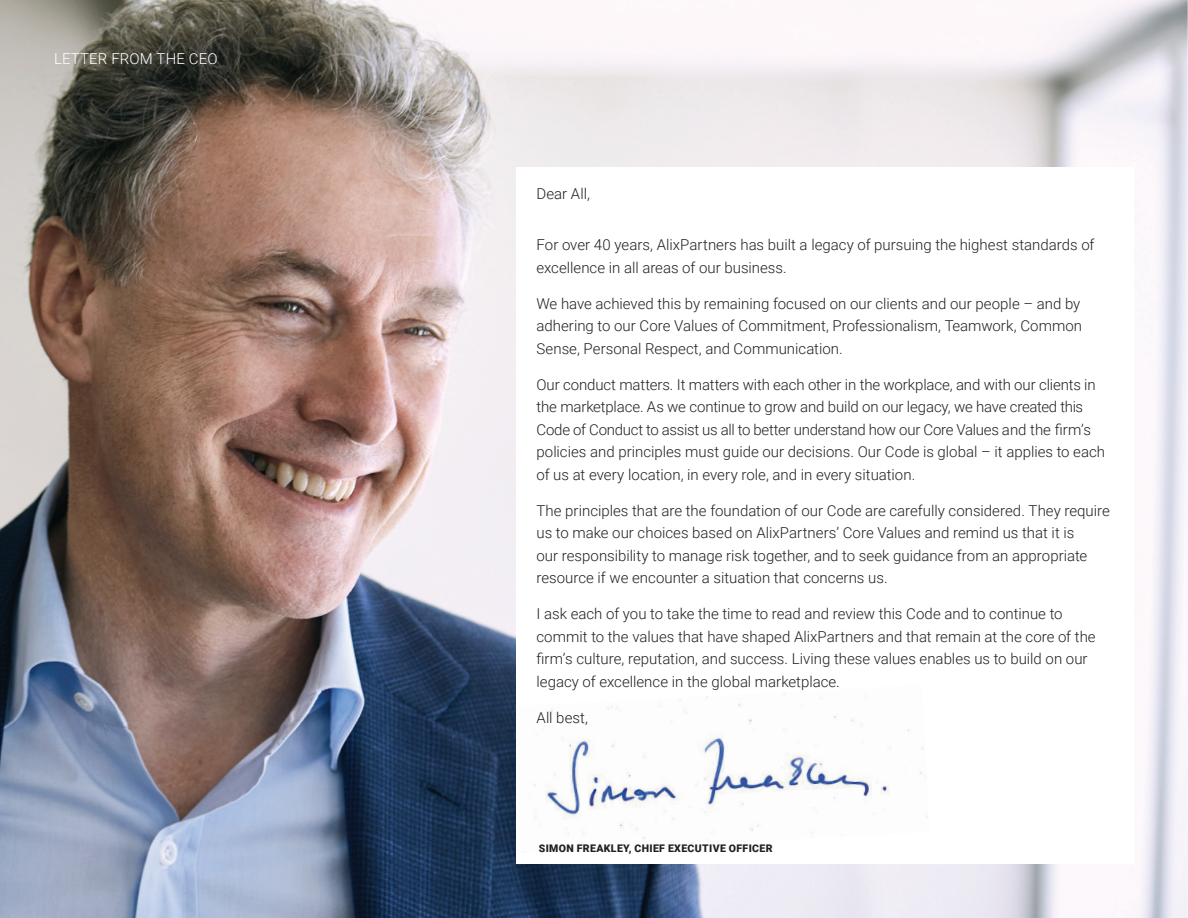
<style>
.page{position:relative;width:1188px;height:918px;background:#fff}
.page>*{position:absolute;margin:0;border:0;box-sizing:border-box;transform-origin:0 0}
.Body_Copy{font:300 15px/22.5px "Roboto";color:#231f20}
.t1{font:300 15px "Roboto";letter-spacing:.01em;color:#fff}
.t2{font:900 10.5px "Roboto";letter-spacing:.035em;color:#231f20}
</style>
<div class="page">
<img style="left:0;top:0;width:1188px;height:918px">
<div style="left:516px;top:167px;width:618px;height:697px;background:#fff"></div>
<img style="left:508px;top:685px;width:420px;height:169px">
<p class="t1" style="left:54px;top:48px;width:165px">LETTER FROM THE CEO</p>
<p class="Body_Copy" style="left:536px;top:182px;width:55px">Dear All,</p>
<p class="Body_Copy" style="left:536px;top:233px;width:560px">For over 40 years, AlixPartners has built a legacy of pursuing the highest standards of excellence in all areas of our business.</p>
<p class="Body_Copy" style="left:536px;top:292px;width:547px">We have achieved this by remaining focused on our clients and our people – and by adhering to our Core Values of Commitment, Professionalism, Teamwork, Common<br>Sense, Personal Respect, and Communication.</p>
<p class="Body_Copy" style="left:536px;top:373px;width:570px">Our conduct matters. It matters with each other in the workplace, and with our clients in the marketplace. As we continue to grow and build on our legacy, we have created this Code of Conduct to assist us all to better understand how our Core Values and the firm’s policies and principles must guide our decisions. Our Code is global – it applies to each of us at every location, in every role, and in every situation.</p>
<p class="Body_Copy" style="left:536px;top:499px;width:575px">The principles that are the foundation of our Code are carefully considered. They require us to make our choices based on AlixPartners’ Core Values and remind us that it is<br>our responsibility to manage risk together, and to seek guidance from an appropriate resource if we encounter a situation that concerns us.</p>
<p class="Body_Copy" style="left:536px;top:602px;width:561px">I ask each of you to take the time to read and review this Code and to continue to commit to the values that have shaped AlixPartners and that remain at the core of the firm’s culture, reputation, and success. Living these values enables us to build on our legacy of excellence in the global marketplace.</p>
<p class="Body_Copy" style="left:536px;top:706px;width:53px">All best,</p>
<p class="t2" style="left:539px;top:841px;width:235px">SIMON FREAKLEY, CHIEF EXECUTIVE OFFICER</p>
</div>
